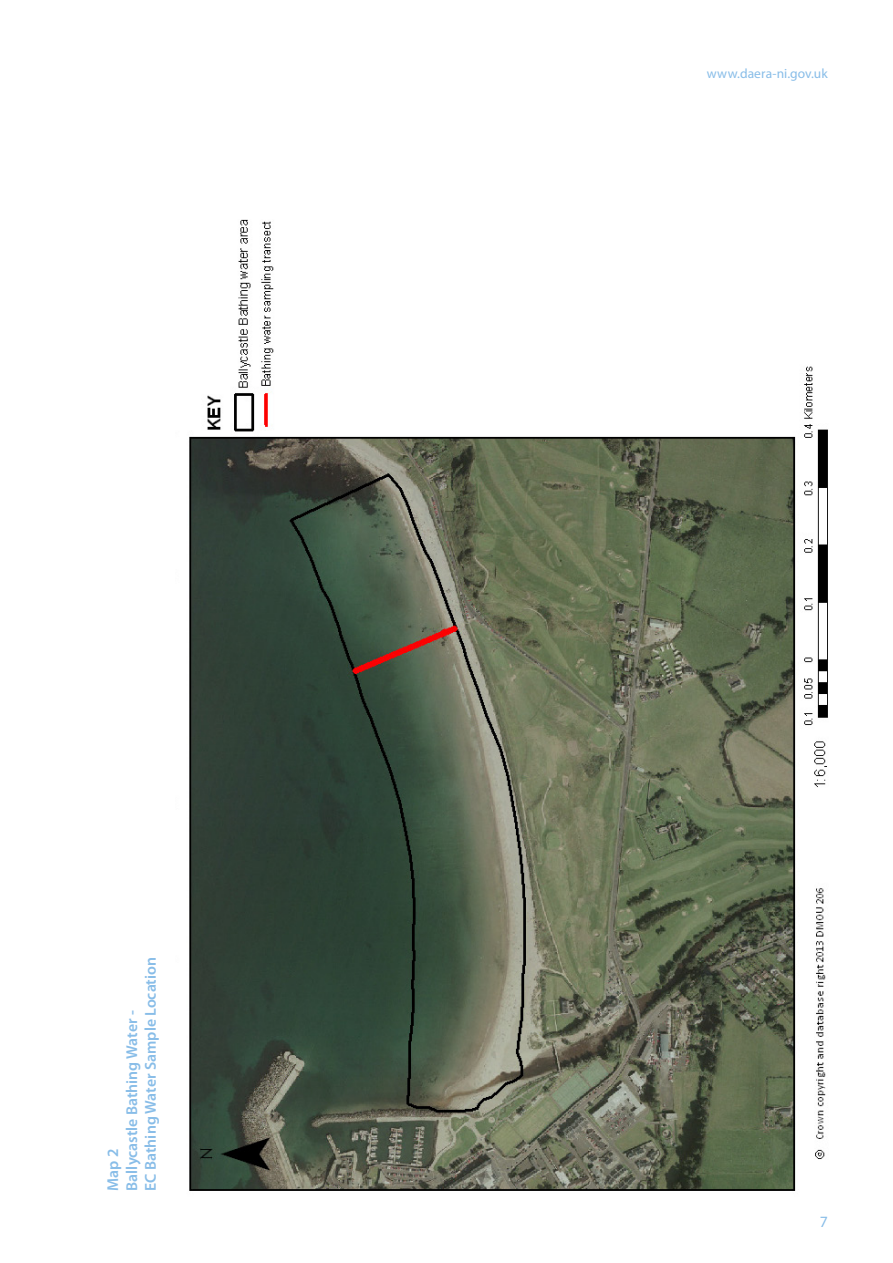
<style>
.page{position:relative;width:893px;height:1263px;background:#fff}
.page>*{position:absolute;margin:0;border:0;box-sizing:border-box;transform-origin:0 0}
.t1{font:600 15.75px "Myriad Pro";color:#88bde8}
.t2{font:15.75px "Myriad Pro";color:#88bde8}
.t3{font:13.5px "Myriad Pro";letter-spacing:.005em;color:#88bde8}
</style>
<div class="page">
<img style="left:189px;top:219px;width:639px;height:972px">
<p class="t1" style="left:141px;top:1191px;width:235px;rotate:-90deg">EC Bathing Water Sample Location</p>
<p class="t1" style="left:122px;top:1191px;width:182px;rotate:-90deg">Ballycastle Bathing Water -</p>
<p class="t1" style="left:103px;top:1191px;width:44px;rotate:-90deg">Map 2</p>
<p class="t3" style="left:707px;top:65px;width:122px">www.daera-ni.gov.uk</p>
<p class="t2" style="left:820px;top:1212px;width:10px">7</p>
</div>
